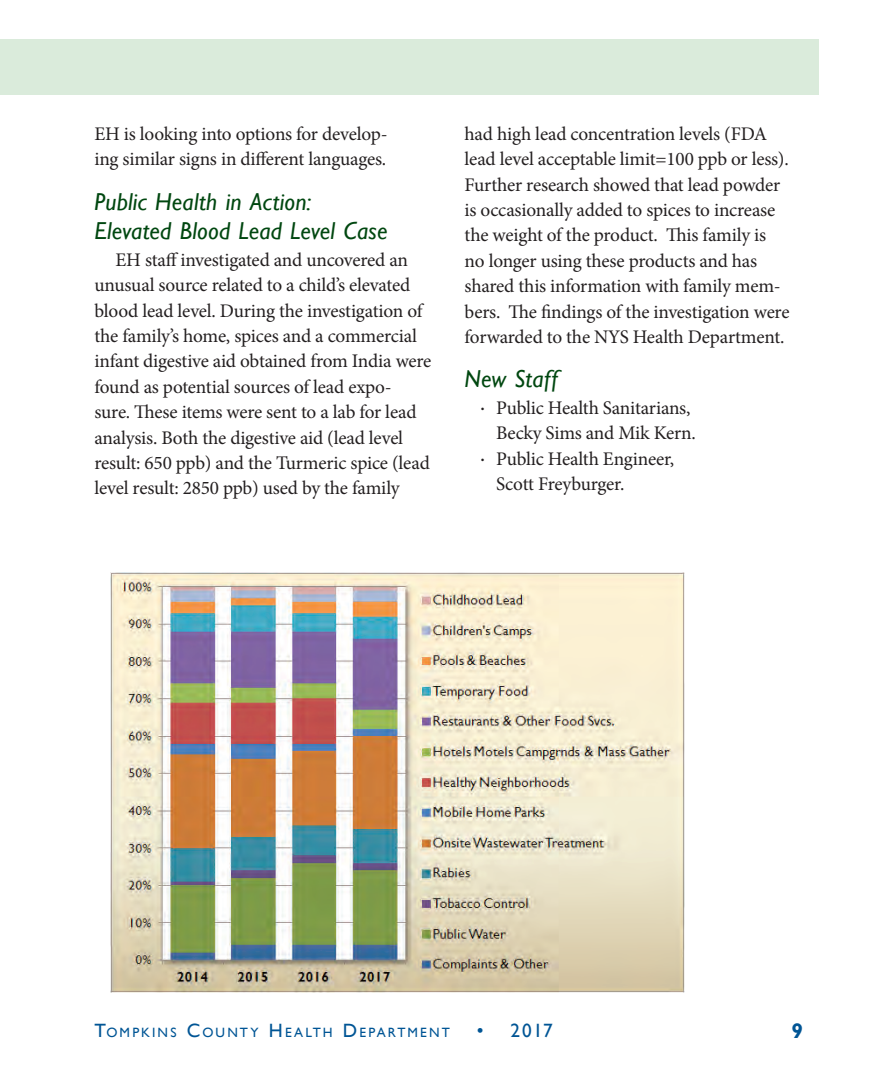
<style>
.page{position:relative;width:882px;height:1071px;background:#fff}
.page>*{position:absolute;margin:0;border:0;box-sizing:border-box;transform-origin:0 0}
.t1{font:italic 24.5px/29.8px "Gill Sans";letter-spacing:.01em;color:#004710}
.t2{font:700 21px "Gill Sans";color:#005595}
.t3{font:19.25px/25.4px "Minion Pro";letter-spacing:-.01em;color:#231f20}
.t4{font:19.25px "Gill Sans";color:#005595}
.t5{font:13.47px "Gill Sans";letter-spacing:.155em;color:#005595}
.s1{font-size:19.25px}
</style>
<div class="page">
<img style="left:110px;top:572px;width:574px;height:420px">
<div style="left:0;top:39px;width:819px;height:55px;background:#daebdb"></div>
<p class="t3" style="left:94px;top:121px;width:295px">EH is looking into options for develop&shy;ing similar signs in different languages.</p>
<p class="t1" style="left:94px;top:187px;width:294px">Public Health in Action:<br>Elevated Blood Lead Level Case</p>
<p class="t3" style="left:95px;top:247px;width:338px;text-indent:21px">EH staff investigated and uncovered an unusual source related to a child’s elevated blood lead level. During the investigation of the family’s home, spices and a commercial infant digestive aid obtained from India were found as potential sources of lead expo&shy;sure. These items were sent to a lab for lead analysis. Both the digestive aid (lead level result: 650 ppb) and the Turmeric spice (lead level result: 2850 ppb) used by the family</p>
<p class="t3" style="left:465px;top:121px;width:326px">had high lead concentration levels (FDA lead level acceptable limit=100 ppb or less).<br>Further research showed that lead powder is occasionally added to spices to increase the weight of the product. This family is no longer using these products and has shared this information with family mem&shy;bers. The findings of the investigation were forwarded to the NYS Health Department.</p>
<p class="t1" style="left:465px;top:364px;width:95px">New Staff</p>
<p class="t3" style="left:480px;top:395px;width:212px">· Public Health Sanitarians,</p>
<p class="t3" style="left:496px;top:420px;width:201px">Becky Sims and Mik Kern.</p>
<p class="t3" style="left:480px;top:446px;width:195px">· Public Health Engineer,</p>
<p class="t3" style="left:496px;top:471px;width:130px">Scott Freyburger.</p>
<p class="t5" style="left:94px;top:1025px;width:356px"><span class="s1">T</span>OMPKINS <span class="s1">C</span>OUNTY <span class="s1">H</span>EALTH <span class="s1">D</span>EPARTMENT</p>
<p class="t4" style="left:477px;top:1019px;width:78px">• 2017</p>
<p class="t2" style="left:792px;top:1019px;width:13px">9</p>
</div>
